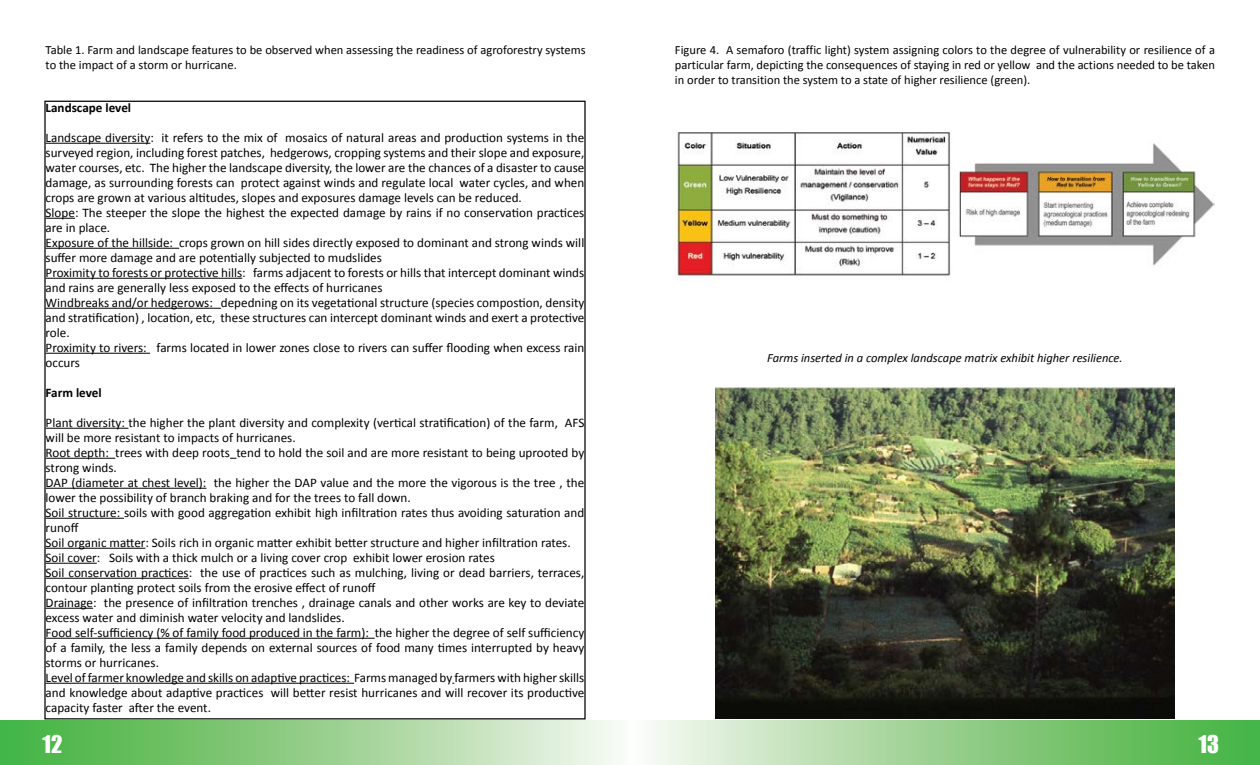
<style>
.page{position:relative;width:1260px;height:765px;background:#fff}
.page>*{position:absolute;margin:0;border:0;box-sizing:border-box;transform-origin:0 0}
.t1{font:22.5px "Impact";color:#fff}
.t2{font:13.12px/15px "Calibri";color:#000}
.t3{font:700 13.12px "Calibri";color:#000}
.t4{font:12.5px/15px "Calibri";color:#000}
.t5{font:italic 12.5px "Calibri";color:#000}
</style>
<div class="page">
<svg style="left:650px;top:720px;width:610px;height:45px;background:#97d190"></svg>
<svg style="left:0;top:720px;width:616px;height:45px;background:#96d08f"></svg>
<hr style="left:46px;top:143px;width:104px;height:1px;background:#000">
<svg style="left:46px;top:218px;width:29px;height:1px"></svg>
<hr style="left:46px;top:248px;width:133px;height:1px;background:#000">
<hr style="left:46px;top:278px;width:196px;height:1px;background:#000">
<hr style="left:46px;top:308px;width:175px;height:1px;background:#000">
<hr style="left:46px;top:353px;width:104px;height:1px;background:#000">
<hr style="left:46px;top:428px;width:82px;height:1px;background:#000">
<hr style="left:46px;top:458px;width:69px;height:1px;background:#000">
<hr style="left:46px;top:488px;width:160px;height:1px;background:#000">
<hr style="left:46px;top:518px;width:78px;height:1px;background:#000">
<hr style="left:46px;top:548px;width:99px;height:1px;background:#000">
<hr style="left:46px;top:563px;width:51px;height:1px;background:#000">
<hr style="left:46px;top:578px;width:143px;height:1px;background:#000">
<hr style="left:46px;top:608px;width:47px;height:1px;background:#000">
<hr style="left:46px;top:638px;width:329px;height:1px;background:#000">
<hr style="left:46px;top:683px;width:308px;height:1px;background:#000">
<img style="left:715px;top:388px;width:460px;height:330px">
<img style="left:675px;top:132px;width:540px;height:145px">
<p class="t4" style="left:46px;top:43px;width:542px">Table 1. Farm and landscape features to be observed when assessing the readiness of agroforestry systems to the impact of a storm or hurricane.</p>
<p class="t3" style="left:46px;top:99px;width:87px">Landscape level</p>
<p class="t2" style="left:46px;top:130px;width:540px">Landscape diversity: it refers to the mix of mosaics of natural areas and production systems in the surveyed region, including forest patches, hedgerows, cropping systems and their slope and exposure, water courses, etc. The higher the landscape diversity, the lower are the chances of a disaster to cause damage, as surrounding forests can protect against winds and regulate local water cycles, and when crops are grown at various altitudes, slopes and exposures damage levels can be reduced.<br>Slope: The steeper the slope the highest the expected damage by rains if no conservation practices are in place.<br>Exposure of the hillside: crops grown on hill sides directly exposed to dominant and strong winds will suffer more damage and are potentially subjected to mudslides<br>Proximity to forests or protective hills: farms adjacent to forests or hills that intercept dominant winds and rains are generally less exposed to the effects of hurricanes<br>Windbreaks and/or hedgerows: depedning on its vegetational structure (species compostion, density and stratification) , location, etc, these structures can intercept dominant winds and exert a protective role.<br>Proximity to rivers: farms located in lower zones close to rivers can suffer flooding when excess rain occurs</p>
<p class="t3" style="left:46px;top:384px;width:58px">Farm level</p>
<p class="t2" style="left:46px;top:415px;width:540px">Plant diversity: the higher the plant diversity and complexity (vertical stratification) of the farm, AFS will be more resistant to impacts of hurricanes.<br>Root depth: trees with deep roots tend to hold the soil and are more resistant to being uprooted by strong winds.<br>DAP (diameter at chest level): the higher the DAP value and the more the vigorous is the tree , the lower the possibility of branch braking and for the trees to fall down.<br>Soil structure: soils with good aggregation exhibit high infiltration rates thus avoiding saturation and runoff<br>Soil organic matter: Soils rich in organic matter exhibit better structure and higher infiltration rates.<br>Soil cover: Soils with a thick mulch or a living cover crop exhibit lower erosion rates<br>Soil conservation practices: the use of practices such as mulching, living or dead barriers, terraces, contour planting protect soils from the erosive effect of runoff<br>Drainage: the presence of infiltration trenches , drainage canals and other works are key to deviate excess water and diminish water velocity and landslides.<br>Food self-sufficiency (% of family food produced in the farm): the higher the degree of self sufficiency of a family, the less a family depends on external sources of food many times interrupted by heavy storms or hurricanes.<br>Level of farmer knowledge and skills on adaptive practices: Farms managed by farmers with higher skills and knowledge about adaptive practices will better resist hurricanes and will recover its productive capacity faster after the event.</p>
<p class="t4" style="left:675px;top:43px;width:542px;text-align:justify">Figure 4. A semaforo (traffic light) system assigning colors to the degree of vulnerability or resilience of a particular farm, depicting the consequences of staying in red or yellow and the actions needed to be taken in order to transition the system to a state of higher resilience (green).</p>
<p class="t5" style="left:767px;top:349px;width:357px">Farms inserted in a complex landscape matrix exhibit higher resilience.</p>
<h1 class="t1" style="left:43px;top:727px;width:21px">12</h1>
<h1 class="t1" style="left:1198px;top:727px;width:22px">13</h1>
</div>
